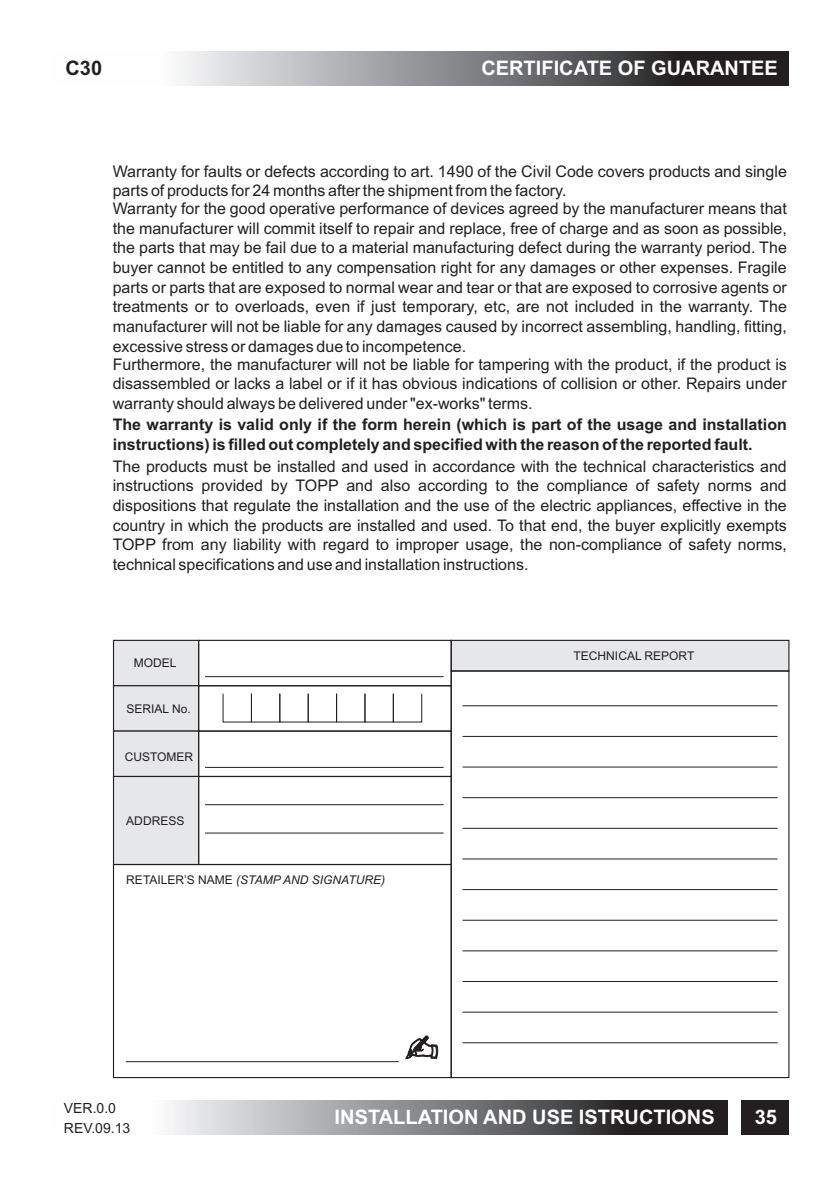
<style>
.page{position:relative;width:840px;height:1191px;background:#fff}
.page>*{position:absolute;margin:0;border:0;box-sizing:border-box;transform-origin:0 0}
.t1{font:700 20px "Arial";color:#fff}
.t2{font:700 20px "Arial";color:#231f20}
.t3{font:16px/19.6px "Arial";color:#231f20;text-align:justify}
.t4{font:700 16px/19.6px "Arial";color:#231f20}
.t5{font:14px/20.6px "Arial";color:#231f20}
.t6{font:12px "Arial";color:#231f20}
.t7{font:italic 12px "Arial";color:#231f20}
.s1{font-style:normal}
</style>
<div class="page">
<svg style="left:180px;top:51px;width:608px;height:34px;background:#7b7b7d"></svg>
<div style="left:741px;top:1100px;width:47px;height:34px;background:#231f20"></div>
<svg style="left:112px;top:639px;width:88px;height:226px;background:#e1e2e4"></svg>
<svg style="left:450px;top:639px;width:339px;height:31px;background:#dedfe1"></svg>
<div style="left:198px;top:640px;width:253px;height:46px;border:1px solid #231f20"></div>
<div style="left:198px;top:685px;width:253px;height:46px;border:1px solid #231f20"></div>
<div style="left:198px;top:730px;width:253px;height:47px;border:1px solid #231f20"></div>
<div style="left:198px;top:776px;width:253px;height:89px;border:1px solid #231f20"></div>
<div style="left:113px;top:864px;width:338px;height:214px;border:1px solid #231f20"></div>
<div style="left:450px;top:670px;width:339px;height:408px;border:1px solid #231f20"></div>
<hr style="left:126px;top:1061px;width:272px;height:1px;background:#231f20">
<hr style="left:205px;top:804px;width:238px;height:1px;background:#231f20">
<hr style="left:205px;top:832px;width:238px;height:1px;background:#231f20">
<hr style="left:205px;top:767px;width:238px;height:1px;background:#231f20">
<hr style="left:205px;top:676px;width:238px;height:1px;background:#231f20">
<hr style="left:462px;top:705px;width:315px;height:1px;background:#231f20">
<hr style="left:462px;top:736px;width:315px;height:1px;background:#231f20">
<hr style="left:462px;top:766px;width:315px;height:1px;background:#231f20">
<hr style="left:462px;top:797px;width:315px;height:1px;background:#231f20">
<hr style="left:462px;top:828px;width:315px;height:1px;background:#231f20">
<hr style="left:462px;top:858px;width:315px;height:1px;background:#231f20">
<hr style="left:462px;top:889px;width:315px;height:1px;background:#231f20">
<hr style="left:462px;top:920px;width:315px;height:1px;background:#231f20">
<hr style="left:462px;top:950px;width:315px;height:1px;background:#231f20">
<hr style="left:462px;top:981px;width:315px;height:1px;background:#231f20">
<hr style="left:462px;top:1011px;width:315px;height:1px;background:#231f20">
<hr style="left:462px;top:1042px;width:315px;height:1px;background:#231f20">
<svg style="left:405px;top:1035px;width:33px;height:24px"></svg>
<svg style="left:170px;top:1100px;width:557px;height:34px;background:#7b7b7d"></svg>
<p class="t2" style="left:65px;top:61px;width:38px">C30</p>
<p class="t1" style="left:481px;top:61px;width:298px">CERTIFICATE OF GUARANTEE</p>
<p class="t3" style="left:113px;top:163px;width:675px">Warranty for faults or defects according to art. 1490 of the Civil Code covers products and single parts of products for 24 months after the shipment from the factory.</p>
<p class="t3" style="left:113px;top:200px;width:675px">Warranty for the good operative performance of devices agreed by the manufacturer means that the manufacturer will commit itself to repair and replace, free of charge and as soon as possible, the parts that may be fail due to a material manufacturing defect during the warranty period. The buyer cannot be entitled to any compensation right for any damages or other expenses. Fragile parts or parts that are exposed to normal wear and tear or that are exposed to corrosive agents or treatments or to overloads, even if just temporary, etc, are not included in the warranty. The manufacturer will not be liable for any damages caused by incorrect assembling, handling, fitting, excessive stress or damages due to incompetence.</p>
<p class="t3" style="left:113px;top:356px;width:675px">Furthermore, the manufacturer will not be liable for tampering with the product, if the product is disassembled or lacks a label or if it has obvious indications of collision or other. Repairs under warranty should always be delivered under "ex-works" terms.</p>
<p class="t4" style="left:113px;top:416px;width:675px">The warranty is valid only if the form herein (which is part of the usage and installation instructions) is filled out completely and specified with the reason of the reported fault.</p>
<p class="t3" style="left:113px;top:457px;width:675px">The products must be installed and used in accordance with the technical characteristics and instructions provided by TOPP and also according to the compliance of safety norms and dispositions that regulate the installation and the use of the electric appliances, effective in the country in which the products are installed and used. To that end, the buyer explicitly exempts TOPP from any liability with regard to improper usage, the non-compliance of safety norms, technical specifications and use and installation instructions.</p>
<p class="t6" style="left:134px;top:658px;width:44px">MODEL</p>
<p class="t6" style="left:126px;top:704px;width:66px">SERIAL No.</p>
<p class="t6" style="left:125px;top:752px;width:70px">CUSTOMER</p>
<p class="t6" style="left:126px;top:816px;width:60px">ADDRESS</p>
<p class="t7" style="left:126px;top:875px;width:260px"><span class="s1">RETAILER’S NAME</span> (STAMP AND SIGNATURE)</p>
<p class="t6" style="left:573px;top:651px;width:122px">TECHNICAL REPORT</p>
<p class="t5" style="left:64px;top:1098px;width:68px">VER.0.0<br>REV.09.13</p>
<p class="t1" style="left:334px;top:1109px;width:381px">INSTALLATION AND USE ISTRUCTIONS</p>
<p class="t1" style="left:754px;top:1109px;width:24px">35</p>
</div>
